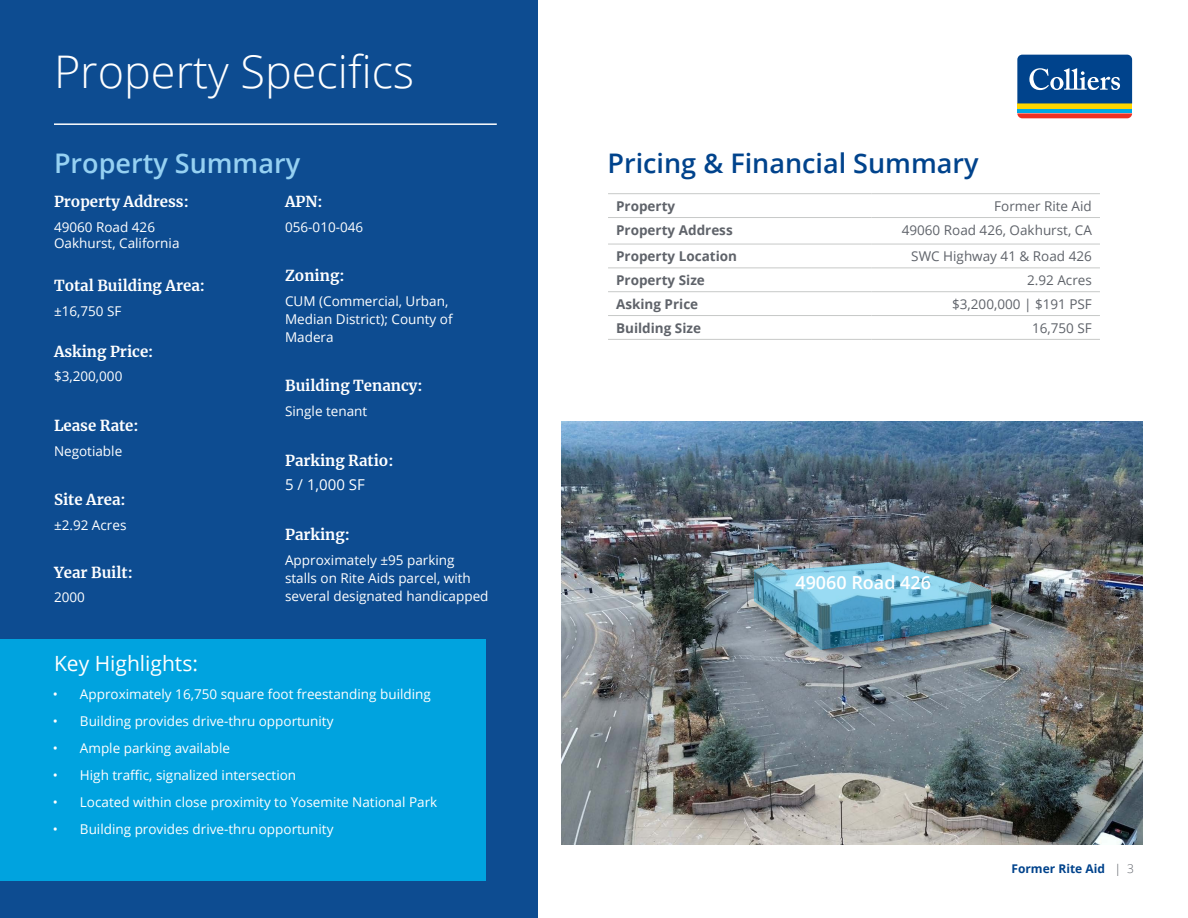
<style>
.page{position:relative;width:1188px;height:918px;background:#fff}
.page>*{position:absolute;margin:0;border:0;box-sizing:border-box;transform-origin:0 0}
.t1{font:300 45px "Open Sans";color:#fff}
.t2{font:600 27px "Open Sans";color:#00438c}
.t3{font:600 27px "Open Sans";color:#96d1f2}
.t4{font:21px "Open Sans";color:#fff}
.t5{font:600 18px "Open Sans";color:#fff}
.t6{font:700 15px "Merriweather";color:#fff}
.t7{font:15px "Open Sans";color:#fff}
.t8{font:13.5px/18px "Open Sans";color:#fff}
.t9{font:13.5px "Open Sans";color:#5f636a}
.t10{font:700 13.5px "Open Sans";color:#5f636a}
.t11{font:700 12px "Open Sans";color:#00438c}
.s1{font-weight:300;font-style:italic;color:#5f636a}
.s2{font-weight:300;color:#5f636a}
</style>
<div class="page">
<div style="left:0;top:0;width:538px;height:918px;background:#0d4c91"></div>
<hr style="left:608px;top:193px;width:263px;height:1px;background:#c7c9c8">
<hr style="left:871px;top:193px;width:229px;height:1px;background:#c7c9c8">
<hr style="left:608px;top:217px;width:263px;height:1px;background:#c7c9c8">
<hr style="left:871px;top:217px;width:229px;height:1px;background:#c7c9c8">
<hr style="left:608px;top:244px;width:263px;height:1px;background:#c7c9c8">
<hr style="left:871px;top:244px;width:229px;height:1px;background:#c7c9c8">
<hr style="left:608px;top:268px;width:263px;height:1px;background:#c7c9c8">
<hr style="left:871px;top:268px;width:229px;height:1px;background:#c7c9c8">
<hr style="left:608px;top:291px;width:263px;height:1px;background:#c7c9c8">
<hr style="left:871px;top:291px;width:229px;height:1px;background:#c7c9c8">
<hr style="left:608px;top:315px;width:263px;height:1px;background:#c7c9c8">
<hr style="left:871px;top:315px;width:229px;height:1px;background:#c7c9c8">
<hr style="left:608px;top:339px;width:263px;height:1px;background:#c7c9c8">
<hr style="left:871px;top:339px;width:229px;height:1px;background:#c7c9c8">
<div style="left:0;top:639px;width:486px;height:242px;background:#00a8e4"></div>
<hr style="left:54px;top:123px;width:443px;height:2px;background:#fff">
<svg style="left:1015px;top:53px;width:119px;height:67px"></svg>
<div style="left:1017px;top:108px;width:115px;height:5px;background:#00a8e4"></div>
<div style="left:1017px;top:103px;width:115px;height:5px;background:#ffd600"></div>
<svg style="left:1017px;top:113px;width:115px;height:5px"></svg>
<svg style="left:1017px;top:55px;width:115px;height:48px;background:#1c5898"></svg>
<img style="left:562px;top:421px;width:581px;height:423px">
<img style="left:753px;top:561px;width:239px;height:90px">
<h1 class="t1" style="left:54px;top:41px;width:362px">Property Specifics</h1>
<h2 class="t3" style="left:54px;top:145px;width:248px">Property Summary</h2>
<h2 class="t2" style="left:608px;top:145px;width:373px">Pricing &amp; Financial Summary</h2>
<p class="t10" style="left:616px;top:196px;width:61px">Property</p>
<p class="t9" style="left:994px;top:197px;width:99px">Former Rite Aid</p>
<p class="t10" style="left:616px;top:220px;width:118px">Property Address</p>
<p class="t9" style="left:902px;top:220px;width:192px">49060 Road 426, Oakhurst, CA</p>
<p class="t10" style="left:616px;top:247px;width:122px">Property Location</p>
<p class="t9" style="left:911px;top:247px;width:182px">SWC Highway 41 &amp; Road 426</p>
<p class="t10" style="left:616px;top:271px;width:90px">Property Size</p>
<p class="t9" style="left:1027px;top:271px;width:66px">2.92 Acres</p>
<p class="t10" style="left:616px;top:294px;width:84px">Asking Price</p>
<p class="t9" style="left:952px;top:295px;width:141px">$3,200,000 | $191 PSF</p>
<p class="t10" style="left:616px;top:318px;width:86px">Building Size</p>
<p class="t9" style="left:1032px;top:318px;width:61px">16,750 SF</p>
<p class="t6" style="left:54px;top:191px;width:136px">Property Address:</p>
<p class="t8" style="left:54px;top:218px;width:127px;line-height:16.5px">49060 Road 426<br>Oakhurst, California</p>
<p class="t6" style="left:54px;top:275px;width:152px">Total Building Area:</p>
<p class="t8" style="left:54px;top:302px;width:69px">±16,750 SF</p>
<p class="t6" style="left:54px;top:341px;width:101px">Asking Price:</p>
<p class="t8" style="left:54px;top:367px;width:70px">$3,200,000</p>
<p class="t6" style="left:54px;top:415px;width:86px">Lease Rate:</p>
<p class="t8" style="left:54px;top:441px;width:70px">Negotiable</p>
<p class="t6" style="left:54px;top:489px;width:73px">Site Area:</p>
<p class="t8" style="left:54px;top:516px;width:74px">±2.92 Acres</p>
<p class="t6" style="left:54px;top:562px;width:80px">Year Built:</p>
<p class="t8" style="left:54px;top:588px;width:32px">2000</p>
<p class="t6" style="left:285px;top:191px;width:39px">APN:</p>
<p class="t8" style="left:285px;top:218px;width:80px">056-010-046</p>
<p class="t6" style="left:285px;top:265px;width:61px">Zoning:</p>
<p class="t8" style="left:285px;top:292px;width:169px">CUM (Commercial, Urban,<br>Median District); County of<br>Madera</p>
<p class="t6" style="left:285px;top:376px;width:139px">Building Tenancy:</p>
<p class="t8" style="left:285px;top:402px;width:84px">Single tenant</p>
<p class="t6" style="left:285px;top:450px;width:110px">Parking Ratio:</p>
<p class="t7" style="left:285px;top:475px;width:81px">5 / 1,000 SF</p>
<p class="t6" style="left:285px;top:524px;width:66px">Parking:</p>
<p class="t8" style="left:285px;top:551px;width:205px">Approximately ±95 parking stalls on Rite Aids parcel, with several designated handicapped</p>
<h3 class="t5" style="left:795px;top:571px;width:137px">49060 Road 426</h3>
<h3 class="t4" style="left:54px;top:649px;width:145px">Key Highlights:</h3>
<p class="t8" style="left:53px;top:685px;width:379px">• Approximately 16,750 square foot freestanding building</p>
<p class="t8" style="left:53px;top:712px;width:282px">• Building provides drive-thru opportunity</p>
<p class="t8" style="left:53px;top:739px;width:179px">• Ample parking available</p>
<p class="t8" style="left:53px;top:766px;width:245px">• High traffic, signalized intersection</p>
<p class="t8" style="left:53px;top:793px;width:386px">• Located within close proximity to Yosemite National Park</p>
<p class="t8" style="left:53px;top:820px;width:282px">• Building provides drive-thru opportunity</p>
<p class="t11" style="left:1012px;top:860px;width:124px">Former Rite Aid <span class="s1">|</span> <span class="s2">3</span></p>
</div>
